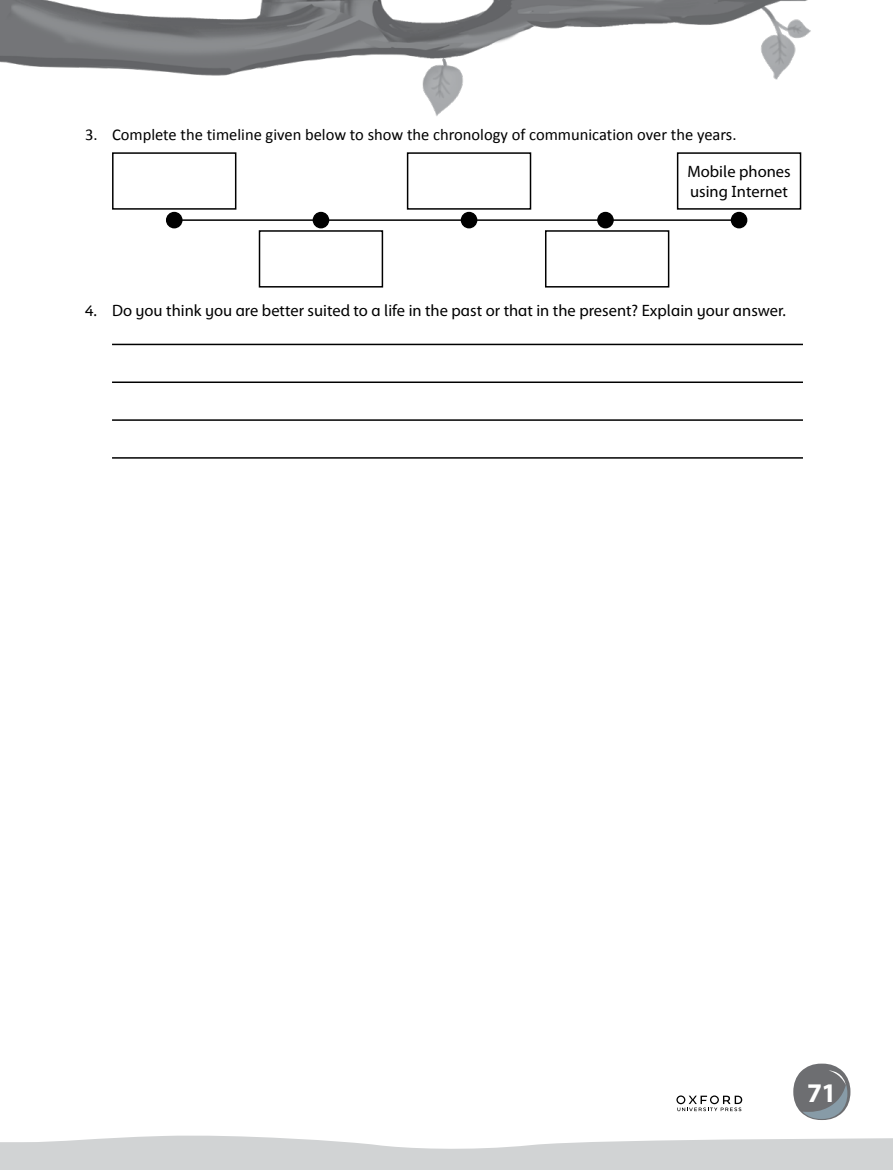
<style>
.page{position:relative;width:893px;height:1170px;background:#fff}
.page>*{position:absolute;margin:0;border:0;box-sizing:border-box;transform-origin:0 0}
.t1{font:700 27px "Myriad Infant UKOUP";color:#fff}
.t2{font:16.5px/19.8px "Myriad Infant UKOUP";color:#000}
.t3{font:16.5px "Calibri";color:#000}
</style>
<div class="page">
<img style="left:0;top:0;width:811px;height:116px">
<div style="left:112px;top:152px;width:124px;height:58px;border:2px solid #000"></div>
<div style="left:407px;top:152px;width:124px;height:58px;border:2px solid #000"></div>
<div style="left:677px;top:152px;width:124px;height:58px;border:2px solid #000"></div>
<div style="left:545px;top:230px;width:124px;height:57px;border:2px solid #000"></div>
<div style="left:259px;top:230px;width:124px;height:57px;border:2px solid #000"></div>
<div style="left:167px;top:212px;width:15px;height:16px;background:#000;border-radius:50%"></div>
<div style="left:166px;top:212px;width:17px;height:16px;border:2px solid #000;border-radius:50%"></div>
<div style="left:313px;top:212px;width:15px;height:16px;background:#000;border-radius:50%"></div>
<div style="left:313px;top:212px;width:16px;height:16px;border:2px solid #000;border-radius:50%"></div>
<div style="left:461px;top:212px;width:16px;height:16px;background:#000;border-radius:50%"></div>
<div style="left:461px;top:212px;width:16px;height:16px;border:2px solid #000;border-radius:50%"></div>
<div style="left:598px;top:212px;width:15px;height:16px;background:#000;border-radius:50%"></div>
<div style="left:597px;top:212px;width:17px;height:16px;border:2px solid #000;border-radius:50%"></div>
<div style="left:731px;top:212px;width:16px;height:16px;background:#000;border-radius:50%"></div>
<div style="left:731px;top:212px;width:16px;height:16px;border:2px solid #000;border-radius:50%"></div>
<hr style="left:174px;top:219px;width:567px;height:2px;background:#000">
<hr style="left:112px;top:343px;width:691px;height:2px;background:#000">
<hr style="left:112px;top:381px;width:691px;height:2px;background:#000">
<hr style="left:112px;top:419px;width:691px;height:2px;background:#000">
<hr style="left:112px;top:457px;width:691px;height:1px;background:#000">
<svg style="left:793px;top:1063px;width:57px;height:56px"></svg>
<svg style="left:0;top:1135px;width:893px;height:34px"></svg>
<svg style="left:676px;top:1095px;width:66px;height:16px"></svg>
<p class="t3" style="left:85px;top:124px;width:653px">3. Complete the timeline given below to show the chronology of communication over the years.</p>
<p class="t2" style="left:687px;top:161px;width:105px">Mobile phones using Internet</p>
<p class="t2" style="left:85px;top:300px;width:702px">4. Do you think you are better suited to a life in the past or that in the present? Explain your answer.</p>
<h1 class="t1" style="left:807px;top:1075px;width:31px">71</h1>
</div>
